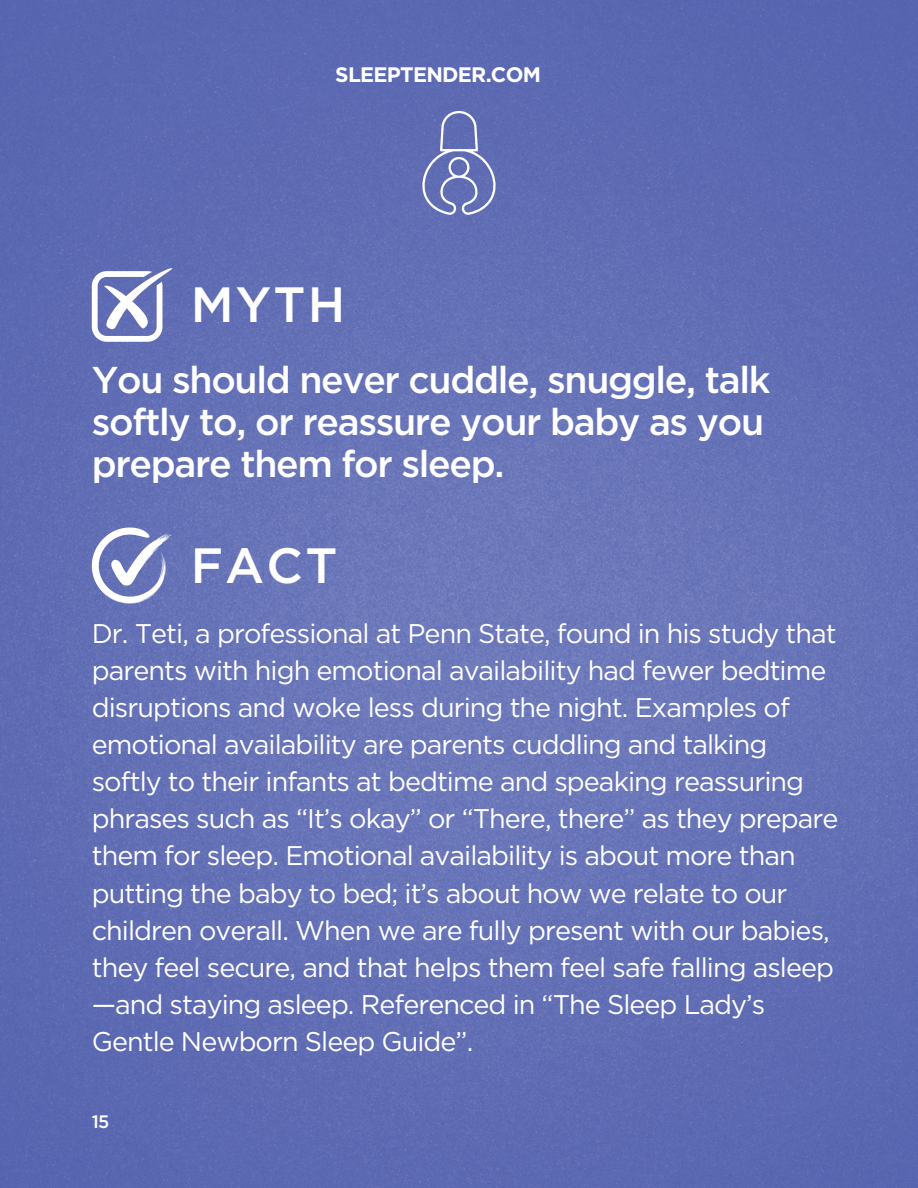
<style>
.page{position:relative;width:918px;height:1188px;background:#fff}
.page>*{position:absolute;margin:0;border:0;box-sizing:border-box;transform-origin:0 0}
.t1{font:500 49.5px "Gotham";letter-spacing:.045em;color:#fff}
.t2{font:500 37.35px/41.7px "Gotham";letter-spacing:-.035em;color:#fff}
.t3{font:27px/37.2px "Gotham";letter-spacing:-.035em;color:#fff}
.t4{font:700 21px "Gotham";letter-spacing:-.035em;color:#fff}
.t5{font:500 18px "Gotham";color:#fff}
</style>
<div class="page">
<img style="left:0;top:0;width:918px;height:1188px">
<svg style="left:92px;top:268px;width:80px;height:74px"></svg>
<svg style="left:92px;top:528px;width:80px;height:76px"></svg>
<svg style="left:421px;top:111px;width:76px;height:103px;background:#7580be"></svg>
<p class="t4" style="left:335px;top:61px;width:207px">SLEEPTENDER.COM</p>
<p class="t1" style="left:191px;top:276px;width:156px">MYTH</p>
<p class="t2" style="left:92px;top:358px;width:680px">You should never cuddle, snuggle, talk softly to, or reassure your baby as you prepare them for sleep.</p>
<p class="t1" style="left:191px;top:537px;width:148px">FACT</p>
<p class="t3" style="left:92px;top:614px;width:748px">Dr. Teti, a professional at Penn State, found in his study that parents with high emotional availability had fewer bedtime disruptions and woke less during the night. Examples of emotional availability are parents cuddling and talking softly to their infants at bedtime and speaking reassuring phrases such as “It’s okay” or “There, there” as they prepare them for sleep. Emotional availability is about more than putting the baby to bed; it’s about how we relate to our children overall. When we are fully present with our babies, they feel secure, and that helps them feel safe falling asleep —and staying asleep. Referenced in “The Sleep Lady’s Gentle Newborn Sleep Guide”.</p>
<p class="t5" style="left:92px;top:1111px;width:19px">15</p>
</div>
